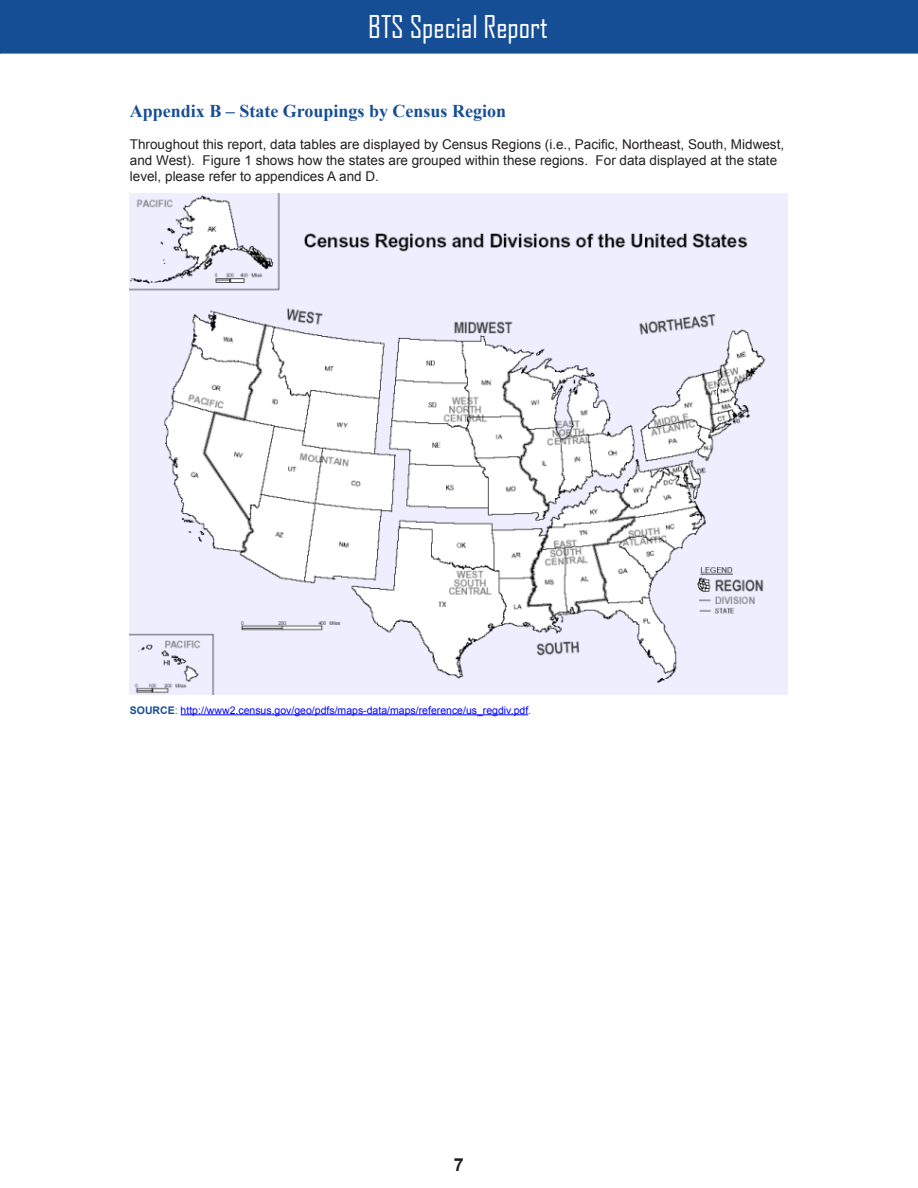
<style>
.page{position:relative;width:918px;height:1188px;background:#fff}
.page>*{position:absolute;margin:0;border:0;box-sizing:border-box;transform-origin:0 0}
.t1{font:30px "Agency FB";color:#fff}
.Figure_and_Table_Hea{font:700 18px "Times New Roman";color:#164e95}
.t2{font:700 18px "Arial";color:#231f20}
.Table_Body{font:13.5px/16.2px "Arial";color:#231f20}
.Notes_and_Sources{font:10.5px "Arial";color:#00f}
.s1{font-weight:700;color:#164e95}
.s2{color:#164e95}
</style>
<div class="page">
<div style="left:0;top:0;width:918px;height:54px;background:#164e95"></div>
<img style="left:130px;top:193px;width:658px;height:501px">
<hr style="left:181px;top:714px;width:347px;height:1px;background:#00f">
<h1 class="t1" style="left:368px;top:9px;width:181px">BTS Special Report</h1>
<p class="Figure_and_Table_Hea" style="left:130px;top:98px;width:378px">Appendix B – State Groupings by Census Region</p>
<p class="Table_Body" style="left:130px;top:136px;width:656px">Throughout this report, data tables are displayed by Census Regions (i.e., Pacific, Northeast, South, Midwest, and West). Figure 1 shows how the states are grouped within these regions. For data displayed at the state level, please refer to appendices A and D.</p>
<p class="Notes_and_Sources" style="left:130px;top:703px;width:403px"><span class="s1">SOURCE</span><span class="s2">:</span> http://www2.census.gov/geo/pdfs/maps-data/maps/reference/us_regdiv.pdf<span class="s2">.</span></p>
<h2 class="t2" style="left:454px;top:1153px;width:12px">7</h2>
</div>
